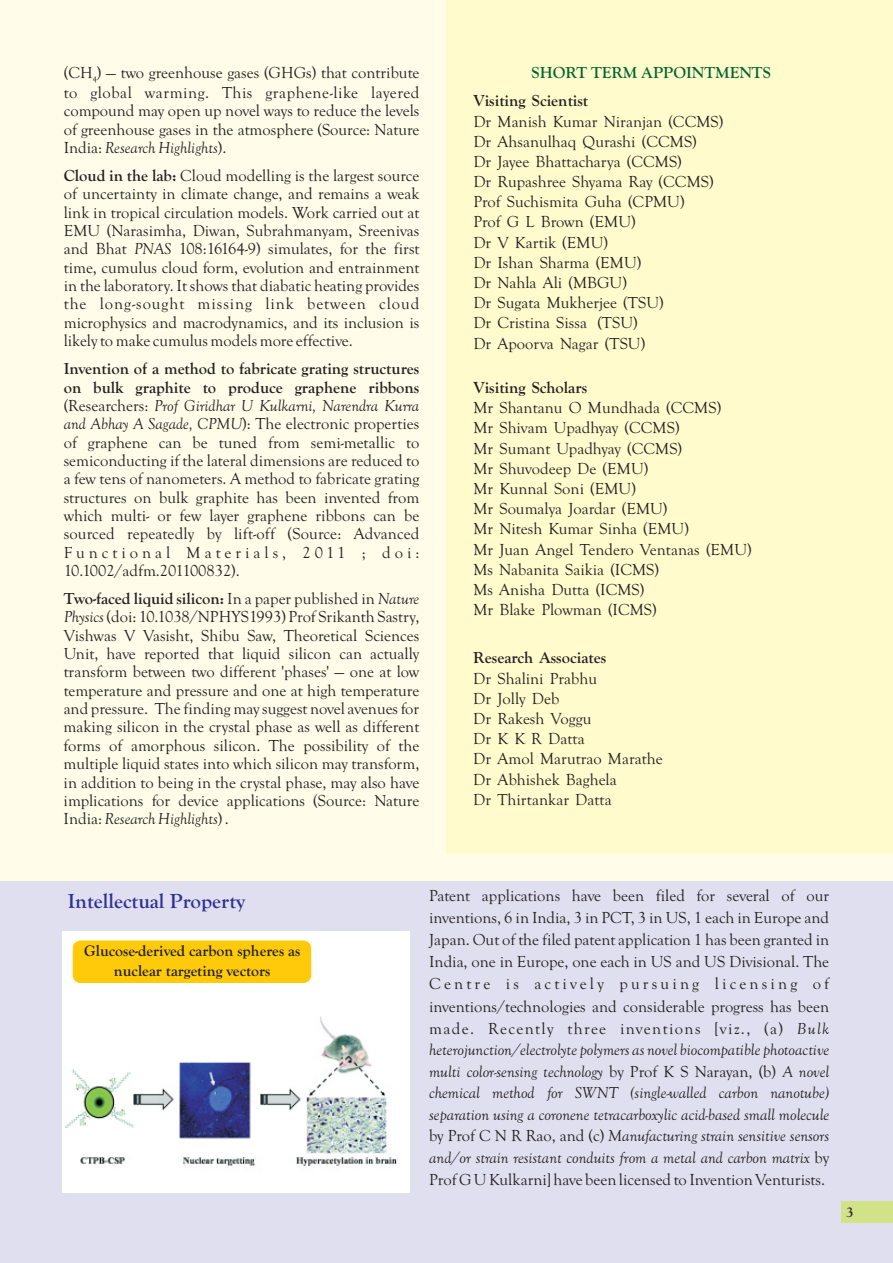
<style>
.page{position:relative;width:893px;height:1263px;background:#fffde9}
.page>*{position:absolute;margin:0;border:0;box-sizing:border-box;transform-origin:0 0}
.t1{font:700 21px "Goudy Old Style T";color:#2e3092}
.t2{font:16.5px/20.2px "Goudy Old Style T";color:#231f20;text-align:justify}
.t3{font:700 16.5px "Goudy Old Style T";color:#231f20}
.t4{font:700 16.5px "Goudy Old Style T";color:#00652e}
.t5{font:700 15.75px/20.1px "Goudy Old Style T";color:#231f20;text-align:center}
.t6{font:700 15px "Goudy Old Style T";color:#231f20}
.t7{font:8.25px "Goudy Old Style T";color:#231f20}
.s1{font-style:italic}
.s2{font-weight:700}
</style>
<div class="page">
<div style="left:446px;top:0;width:447px;height:854px;background:#fffbcc"></div>
<div style="left:0;top:881px;width:893px;height:382px;background:#e0dfef"></div>
<div style="left:63px;top:931px;width:347px;height:262px;background:#fff"></div>
<img style="left:64px;top:1016px;width:333px;height:150px">
<div style="left:73px;top:940px;width:238px;height:43px;background:#feca0a;border-radius:8px"></div>
<div style="left:842px;top:1201px;width:51px;height:21px;background:#d2e287"></div>
<p class="t2" style="left:64px;top:63px;width:357px">(CH ) — two greenhouse gases (GHGs) that contribute</p>
<p class="t7" style="left:93px;top:74px;width:6px">4</p>
<p class="t2" style="left:64px;top:83px;width:357px;line-height:18.3px">to global warming. This graphene-like layered compound may open up novel ways to reduce the levels of greenhouse gases in the atmosphere (Source: Nature India: <span class="s1">Research Highlights</span>).</p>
<p class="t2" style="left:64px;top:166px;width:357px;line-height:18.3px"><span class="s2">Cloud in the lab:</span> Cloud modelling is the largest source of uncertainty in climate change, and remains a weak link in tropical circulation models. Work carried out at EMU (Narasimha, Diwan, Subrahmanyam, Sreenivas and Bhat <span class="s1">PNAS</span> 108:16164-9) simulates, for the first time, cumulus cloud form, evolution and entrainment in the laboratory. It shows that diabatic heating provides the long-sought missing link between cloud microphysics and macrodynamics, and its inclusion is likely to make cumulus models more effective.</p>
<p class="t2" style="left:64px;top:359px;width:357px;line-height:18.5px"><span class="s2">Invention of a method to fabricate grating structures on bulk graphite to produce graphene ribbons </span>(Researchers: <span class="s1">Prof Giridhar U Kulkarni, Narendra Kurra and Abhay A Sagade, CPMU</span>): The electronic properties of graphene can be tuned from semi-metallic to semiconducting if the lateral dimensions are reduced to a few tens of nanometers. A method to fabricate grating structures on bulk graphite has been invented from which multi- or few layer graphene ribbons can be sourced repeatedly by lift-off (Source: Advanced Functional Materials, 2011 ; doi:<br>10.1002/adfm.201100832).</p>
<p class="t2" style="left:64px;top:589px;width:357px;line-height:18.3px"><span class="s2">Two-faced liquid silicon:</span> In a paper published in <span class="s1">Nature Physics</span> (doi: 10.1038/NPHYS1993) Prof Srikanth Sastry, Vishwas V Vasisht, Shibu Saw, Theoretical Sciences Unit, have reported that liquid silicon can actually transform between two different 'phases' — one at low temperature and pressure and one at high temperature and pressure. The finding may suggest novel avenues for making silicon in the crystal phase as well as different forms of amorphous silicon. The possibility of the multiple liquid states into which silicon may transform, in addition to being in the crystal phase, may also have implications for device applications (Source: Nature India: <span class="s1">Research Highlights</span>) .</p>
<p class="t4" style="left:532px;top:64px;width:241px">SHORT TERM APPOINTMENTS</p>
<p class="t3" style="left:473px;top:92px;width:116px">Visiting Scientist</p>
<p class="t2" style="left:473px;top:111px;width:252px;text-align:left">Dr Manish Kumar Niranjan (CCMS)<br>Dr Ahsanulhaq Qurashi (CCMS)<br>Dr Jayee Bhattacharya (CCMS)<br>Dr Rupashree Shyama Ray (CCMS)<br>Prof Suchismita Guha (CPMU)<br>Prof G L Brown (EMU)<br>Dr V Kartik (EMU)<br>Dr Ishan Sharma (EMU)<br>Dr Nahla Ali (MBGU)<br>Dr Sugata Mukherjee (TSU)<br>Dr Cristina Sissa (TSU)<br>Dr Apoorva Nagar (TSU)</p>
<p class="t3" style="left:473px;top:378px;width:115px">Visiting Scholars</p>
<p class="t2" style="left:473px;top:398px;width:280px;text-align:left">Mr Shantanu O Mundhada (CCMS)<br>Mr Shivam Upadhyay (CCMS)<br>Mr Sumant Upadhyay (CCMS)<br>Mr Shuvodeep De (EMU)<br>Mr Kunnal Soni (EMU)<br>Mr Soumalya Joardar (EMU)<br>Mr Nitesh Kumar Sinha (EMU)<br>Mr Juan Angel Tendero Ventanas (EMU)<br>Ms Nabanita Saikia (ICMS)<br>Ms Anisha Dutta (ICMS)<br>Mr Blake Plowman (ICMS)</p>
<p class="t3" style="left:473px;top:649px;width:134px">Research Associates</p>
<p class="t2" style="left:473px;top:668px;width:191px;text-align:left">Dr Shalini Prabhu<br>Dr Jolly Deb<br>Dr Rakesh Voggu<br>Dr K K R Datta<br>Dr Amol Marutrao Marathe<br>Dr Abhishek Baghela<br>Dr Thirtankar Datta</p>
<p class="t1" style="left:68px;top:889px;width:179px">Intellectual Property</p>
<p class="t5" style="left:84px;top:941px;width:218px">Glucose-derived carbon spheres as nuclear targeting vectors</p>
<p class="t2" style="left:429px;top:885px;width:402px;line-height:21.8px">Patent applications have been filed for several of our inventions, 6 in India, 3 in PCT, 3 in US, 1 each in Europe and Japan. Out of the filed patent application 1 has been granted in India, one in Europe, one each in US and US Divisional. The Centre is actively pursuing licensing of inventions/technologies and considerable progress has been made. Recently three inventions [viz., (a) <span class="s1">Bulk heterojunction/electrolyte polymers as novel biocompatible photoactive multi color-sensing technology</span> by Prof K S Narayan, (b) <span class="s1">A novel chemical method for SWNT (single-walled carbon nanotube) separation using a coronene tetracarboxylic acid-based small molecule </span>by Prof C N R Rao, and (c) <span class="s1">Manufacturing strain sensitive sensors and/or strain resistant conduits from a metal and carbon matrix</span> by Prof G U Kulkarni] have been licensed to Invention Venturists.</p>
<p class="t6" style="left:846px;top:1203px;width:9px">3</p>
</div>
